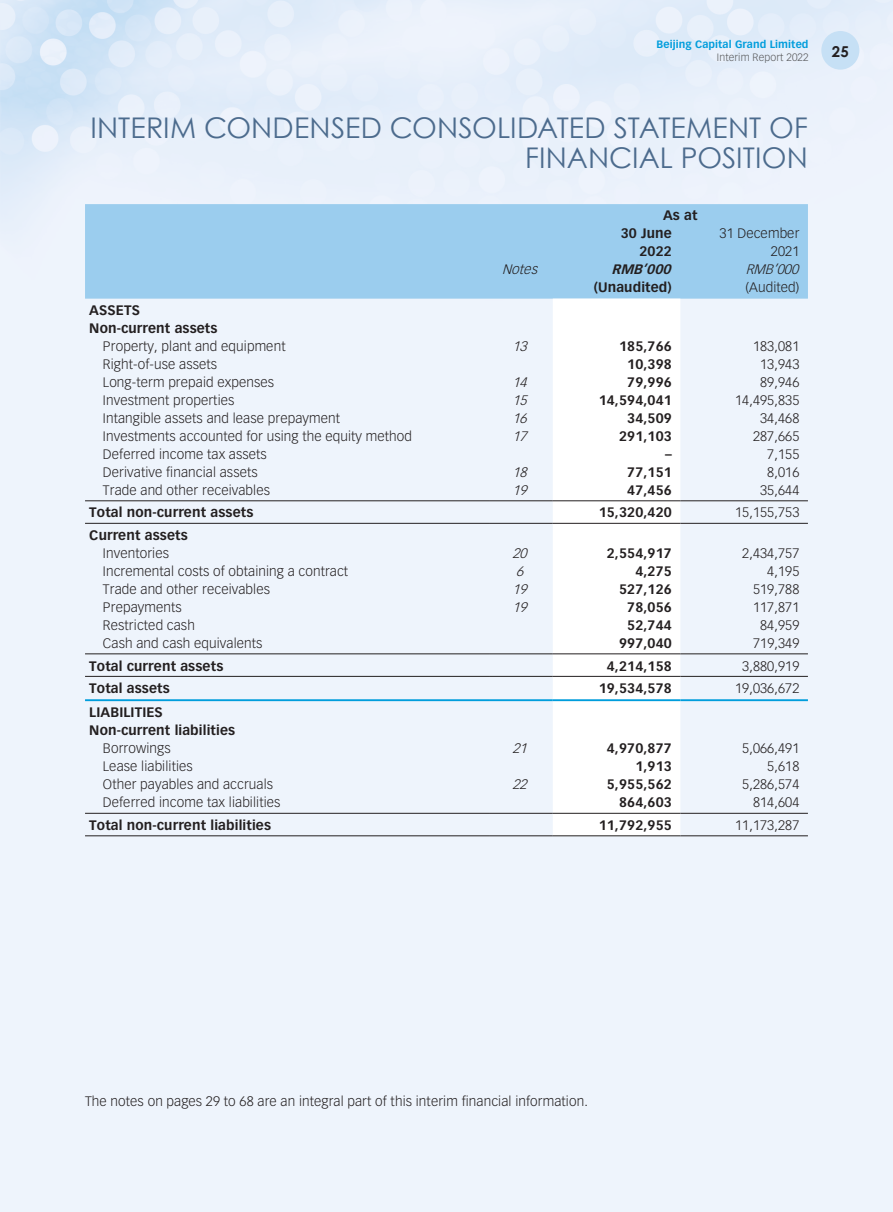
<style>
.page{position:relative;width:893px;height:1212px;background:#eef4fc}
.page>*{position:absolute;margin:0;border:0;box-sizing:border-box;transform-origin:0 0}
.t1{font:28.5px/30px "Century Gothic";letter-spacing:.005em;color:#4c6b8d;text-align:right}
.t2{font:700 15px "Century Gothic";color:#231f20}
.t3{font:300 13.5px/18px "Vectora LT Std";letter-spacing:.01em;color:#231f20;text-align:right}
.t4{font:700 13.5px/18px "Vectora LT Std";letter-spacing:.01em;color:#231f20}
.t5{font:italic 300 13.5px "Vectora LT Std";color:#231f20}
.t6{font:italic 700 13.5px "Vectora LT Std";color:#231f20}
.t7{font:700 10.5px "Vectora LT Std";letter-spacing:.01em;color:#009ddc}
.t8{font:300 10.5px "Vectora LT Std";letter-spacing:.01em;color:#57585a}
</style>
<div class="page">
<img style="left:0;top:0;width:893px;height:203px">
<div style="left:821px;top:31px;width:38px;height:39px;background:#c6e0f5;border-radius:50%"></div>
<div style="left:85px;top:204px;width:723px;height:95px;background:#9bcdee"></div>
<div style="left:553px;top:299px;width:127px;height:536px;background:#fff"></div>
<hr style="left:85px;top:500px;width:404px;height:1px;background:#231f20">
<hr style="left:489px;top:500px;width:64px;height:1px;background:#231f20">
<hr style="left:553px;top:500px;width:127px;height:1px;background:#231f20">
<hr style="left:680px;top:500px;width:128px;height:1px;background:#231f20">
<hr style="left:85px;top:523px;width:404px;height:1px;background:#231f20">
<hr style="left:489px;top:523px;width:64px;height:1px;background:#231f20">
<hr style="left:553px;top:523px;width:127px;height:1px;background:#231f20">
<hr style="left:680px;top:523px;width:128px;height:1px;background:#231f20">
<hr style="left:85px;top:653px;width:404px;height:1px;background:#231f20">
<hr style="left:489px;top:653px;width:64px;height:1px;background:#231f20">
<hr style="left:553px;top:653px;width:127px;height:1px;background:#231f20">
<hr style="left:680px;top:653px;width:128px;height:1px;background:#231f20">
<hr style="left:85px;top:676px;width:404px;height:1px;background:#231f20">
<hr style="left:489px;top:676px;width:64px;height:1px;background:#231f20">
<hr style="left:553px;top:676px;width:127px;height:1px;background:#231f20">
<hr style="left:680px;top:676px;width:128px;height:1px;background:#231f20">
<hr style="left:85px;top:699px;width:404px;height:2px;background:#009ddc">
<hr style="left:489px;top:699px;width:64px;height:2px;background:#009ddc">
<hr style="left:553px;top:699px;width:127px;height:2px;background:#009ddc">
<hr style="left:680px;top:699px;width:128px;height:2px;background:#009ddc">
<hr style="left:85px;top:813px;width:404px;height:1px;background:#231f20">
<hr style="left:489px;top:813px;width:64px;height:1px;background:#231f20">
<hr style="left:553px;top:813px;width:127px;height:1px;background:#231f20">
<hr style="left:680px;top:813px;width:128px;height:1px;background:#231f20">
<hr style="left:85px;top:835px;width:404px;height:1px;background:#231f20">
<hr style="left:489px;top:835px;width:64px;height:1px;background:#231f20">
<hr style="left:553px;top:835px;width:127px;height:1px;background:#231f20">
<hr style="left:680px;top:835px;width:128px;height:1px;background:#231f20">
<p class="t7" style="left:656px;top:38px;width:154px">Beijing Capital Grand Limited</p>
<p class="t8" style="left:717px;top:51px;width:93px">Interim Report 2022</p>
<h1 class="t1" style="left:90px;top:113px;width:719px">INTERIM CONDENSED CONSOLIDATED STATEMENT OF<br>FINANCIAL POSITION</h1>
<p class="t4" style="left:663px;top:207px;width:36px">As at</p>
<p class="t4" style="left:621px;top:225px;width:53px">30 June</p>
<p class="t4" style="left:639px;top:243px;width:34px">2022</p>
<p class="t3" style="left:719px;top:225px;width:81px">31 December<br>2021</p>
<p class="t5" style="left:502px;top:262px;width:41px">Notes</p>
<p class="t6" style="left:611px;top:261px;width:65px">RMB’000</p>
<p class="t5" style="left:746px;top:262px;width:58px">RMB’000</p>
<p class="t4" style="left:594px;top:279px;width:80px">(Unaudited)</p>
<p class="t3" style="left:746px;top:279px;width:55px">(Audited)</p>
<p class="t4" style="left:89px;top:301px;width:130px">ASSETS<br>Non-current assets</p>
<p class="t3" style="left:103px;top:337px;width:184px">Property, plant and equipment</p>
<p class="t5" style="left:512px;top:338px;width:20px">13</p>
<p class="t4" style="left:619px;top:337px;width:54px">185,766</p>
<p class="t3" style="left:753px;top:337px;width:48px">183,081</p>
<p class="t3" style="left:103px;top:355px;width:116px">Right-of-use assets</p>
<p class="t4" style="left:627px;top:355px;width:46px">10,398</p>
<p class="t3" style="left:760px;top:355px;width:41px">13,943</p>
<p class="t3" style="left:103px;top:373px;width:173px">Long-term prepaid expenses</p>
<p class="t5" style="left:512px;top:374px;width:20px">14</p>
<p class="t4" style="left:627px;top:373px;width:46px">79,996</p>
<p class="t3" style="left:760px;top:373px;width:41px">89,946</p>
<p class="t3" style="left:103px;top:391px;width:133px">Investment properties</p>
<p class="t5" style="left:512px;top:392px;width:20px">15</p>
<p class="t4" style="left:599px;top:391px;width:75px">14,594,041</p>
<p class="t3" style="left:735px;top:391px;width:66px">14,495,835</p>
<p class="t3" style="left:103px;top:409px;width:239px">Intangible assets and lease prepayment</p>
<p class="t5" style="left:512px;top:410px;width:20px">16</p>
<p class="t4" style="left:627px;top:409px;width:46px">34,509</p>
<p class="t3" style="left:760px;top:409px;width:41px">34,468</p>
<p class="t3" style="left:103px;top:427px;width:311px">Investments accounted for using the equity method</p>
<p class="t5" style="left:512px;top:428px;width:20px">17</p>
<p class="t4" style="left:619px;top:427px;width:54px">291,103</p>
<p class="t3" style="left:753px;top:427px;width:48px">287,665</p>
<p class="t3" style="left:103px;top:445px;width:165px">Deferred income tax assets</p>
<p class="t4" style="left:665px;top:445px;width:8px">–</p>
<p class="t3" style="left:767px;top:445px;width:34px">7,155</p>
<p class="t3" style="left:103px;top:463px;width:156px">Derivative financial assets</p>
<p class="t5" style="left:512px;top:464px;width:20px">18</p>
<p class="t4" style="left:627px;top:463px;width:46px">77,151</p>
<p class="t3" style="left:767px;top:463px;width:34px">8,016</p>
<p class="t3" style="left:103px;top:481px;width:169px">Trade and other receivables</p>
<p class="t5" style="left:512px;top:482px;width:20px">19</p>
<p class="t4" style="left:627px;top:481px;width:46px">47,456</p>
<p class="t3" style="left:760px;top:481px;width:41px">35,644</p>
<p class="t4" style="left:89px;top:504px;width:166px">Total non-current assets</p>
<p class="t4" style="left:599px;top:504px;width:75px">15,320,420</p>
<p class="t3" style="left:735px;top:504px;width:66px">15,155,753</p>
<p class="t4" style="left:89px;top:526px;width:100px">Current assets</p>
<p class="t3" style="left:103px;top:544px;width:68px">Inventories</p>
<p class="t5" style="left:512px;top:545px;width:20px">20</p>
<p class="t4" style="left:607px;top:544px;width:67px">2,554,917</p>
<p class="t3" style="left:742px;top:544px;width:59px">2,434,757</p>
<p class="t3" style="left:103px;top:562px;width:247px">Incremental costs of obtaining a contract</p>
<p class="t5" style="left:516px;top:563px;width:13px">6</p>
<p class="t4" style="left:635px;top:562px;width:38px">4,275</p>
<p class="t3" style="left:767px;top:562px;width:34px">4,195</p>
<p class="t3" style="left:103px;top:580px;width:169px">Trade and other receivables</p>
<p class="t5" style="left:512px;top:581px;width:20px">19</p>
<p class="t4" style="left:619px;top:580px;width:54px">527,126</p>
<p class="t3" style="left:753px;top:580px;width:48px">519,788</p>
<p class="t3" style="left:103px;top:598px;width:80px">Prepayments</p>
<p class="t5" style="left:512px;top:599px;width:20px">19</p>
<p class="t4" style="left:627px;top:598px;width:46px">78,056</p>
<p class="t3" style="left:753px;top:598px;width:48px">117,871</p>
<p class="t3" style="left:103px;top:616px;width:93px">Restricted cash</p>
<p class="t4" style="left:627px;top:616px;width:46px">52,744</p>
<p class="t3" style="left:760px;top:616px;width:41px">84,959</p>
<p class="t3" style="left:103px;top:634px;width:161px">Cash and cash equivalents</p>
<p class="t4" style="left:619px;top:634px;width:54px">997,040</p>
<p class="t3" style="left:753px;top:634px;width:48px">719,349</p>
<p class="t4" style="left:89px;top:657px;width:136px">Total current assets</p>
<p class="t4" style="left:607px;top:657px;width:67px">4,214,158</p>
<p class="t3" style="left:742px;top:657px;width:59px">3,880,919</p>
<p class="t4" style="left:89px;top:679px;width:82px">Total assets</p>
<p class="t4" style="left:599px;top:679px;width:75px">19,534,578</p>
<p class="t3" style="left:735px;top:679px;width:66px">19,036,672</p>
<p class="t4" style="left:89px;top:704px;width:147px">LIABILITIES<br>Non-current liabilities</p>
<p class="t3" style="left:103px;top:740px;width:69px">Borrowings</p>
<p class="t5" style="left:512px;top:741px;width:20px">21</p>
<p class="t4" style="left:607px;top:740px;width:67px">4,970,877</p>
<p class="t3" style="left:742px;top:740px;width:59px">5,066,491</p>
<p class="t3" style="left:103px;top:758px;width:91px">Lease liabilities</p>
<p class="t4" style="left:635px;top:758px;width:38px">1,913</p>
<p class="t3" style="left:767px;top:758px;width:34px">5,618</p>
<p class="t3" style="left:103px;top:776px;width:172px">Other payables and accruals</p>
<p class="t5" style="left:512px;top:777px;width:20px">22</p>
<p class="t4" style="left:607px;top:776px;width:67px">5,955,562</p>
<p class="t3" style="left:742px;top:776px;width:59px">5,286,574</p>
<p class="t3" style="left:103px;top:794px;width:179px">Deferred income tax liabilities</p>
<p class="t4" style="left:619px;top:794px;width:54px">864,603</p>
<p class="t3" style="left:753px;top:794px;width:48px">814,604</p>
<p class="t4" style="left:89px;top:816px;width:183px">Total non-current liabilities</p>
<p class="t4" style="left:599px;top:816px;width:75px">11,792,955</p>
<p class="t3" style="left:735px;top:816px;width:66px">11,173,287</p>
<p class="t2" style="left:832px;top:40px;width:19px">25</p>
<p class="t3" style="left:85px;top:1092px;width:504px">The notes on pages 29 to 68 are an integral part of this interim financial information.</p>
</div>
